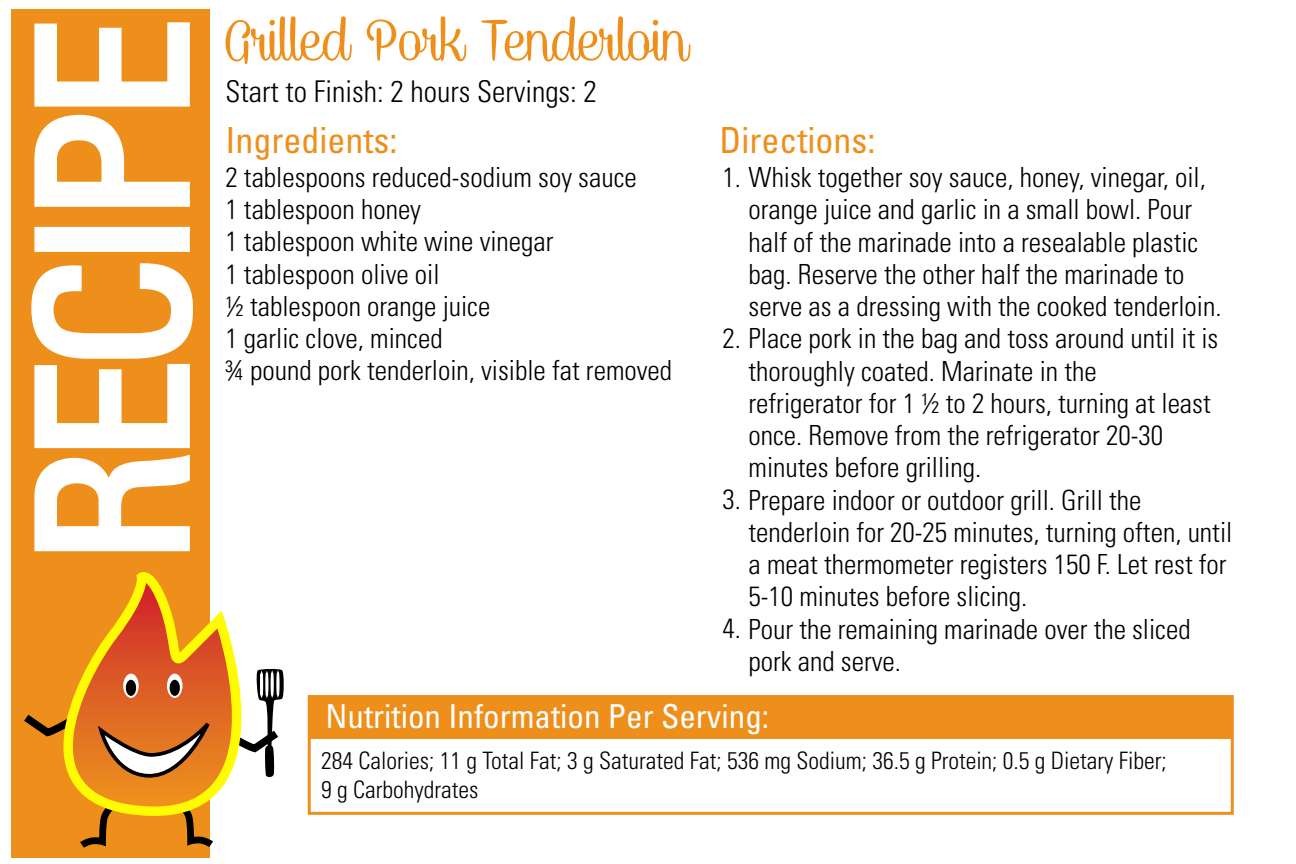
<style>
.page{position:relative;width:1296px;height:864px;background:#fff}
.page>*{position:absolute;margin:0;border:0;box-sizing:border-box;transform-origin:0 0}
.t1{font:condensed 207px "Univers";letter-spacing:-.06em;color:#fff}
.t2{font:66px "Caneletter Script Personal Use";color:#ee8f1c}
.t3{font:condensed 36px "Univers";color:#ee8f1c}
.t4{font:condensed 33px "Univers";color:#fff}
.t5{font:300 condensed 30px "Univers";color:#000}
.t6{font:300 condensed 27.6px/32.1px "Univers";color:#000}
.t7{font:300 condensed 24px/28.8px "Univers";color:#000}
</style>
<div class="page">
<div style="left:11px;top:10px;width:199px;height:848px;background:#ee8f1c"></div>
<svg style="left:31px;top:263px;width:162px;height:289px"></svg>
<div style="left:34px;top:227px;width:156px;height:25px;border:6px solid #fff"></div>
<svg style="left:34px;top:22px;width:156px;height:185px"></svg>
<svg style="left:186px;top:824px;width:27px;height:23px"></svg>
<svg style="left:80px;top:824px;width:27px;height:24px"></svg>
<svg style="left:24px;top:572px;width:246px;height:252px"></svg>
<svg style="left:123px;top:674px;width:16px;height:24px"></svg>
<svg style="left:167px;top:674px;width:16px;height:24px"></svg>
<div style="left:126px;top:680px;width:10px;height:16px;background:#000;border-radius:50%"></div>
<div style="left:170px;top:680px;width:10px;height:16px;background:#000;border-radius:50%"></div>
<svg style="left:97px;top:724px;width:115px;height:57px"></svg>
<svg style="left:218px;top:668px;width:66px;height:109px"></svg>
<div style="left:309px;top:697px;width:923px;height:42px;background:#ee8f1c"></div>
<div style="left:308px;top:695px;width:926px;height:120px;border:3px solid #ee8f1c"></div>
<h1 class="t1" style="left:-18px;top:565px;width:549px;rotate:-90deg">RECIPE</h1>
<h2 class="t2" style="left:225px;top:7px;width:464px">Grilled Pork Tenderloin</h2>
<p class="t5" style="left:225px;top:74px;width:373px">Start to Finish: 2 hours Servings: 2</p>
<h3 class="t3" style="left:225px;top:117px;width:173px">Ingredients:</h3>
<h3 class="t3" style="left:719px;top:117px;width:157px">Directions:</h3>
<p class="t6" style="left:749px;top:161px;width:475px;text-indent:-26px">1. Whisk together soy sauce, honey, vinegar, oil, orange juice and garlic in a small bowl. Pour half of the marinade into a resealable plastic bag. Reserve the other half the marinade to serve as a dressing with the cooked tenderloin.</p>
<p class="t6" style="left:749px;top:323px;width:471px;text-indent:-26px">2. Place pork in the bag and toss around until it is thoroughly coated. Marinate in the<br>refrigerator for 1 ½ to 2 hours, turning at least once. Remove from the refrigerator 20-30 minutes before grilling.</p>
<p class="t6" style="left:749px;top:484px;width:485px;text-indent:-26px">3. Prepare indoor or outdoor grill. Grill the tenderloin for 20-25 minutes, turning often, until a meat thermometer registers 150 F. Let rest for 5-10 minutes before slicing.</p>
<p class="t6" style="left:749px;top:613px;width:444px;text-indent:-26px">4. Pour the remaining marinade over the sliced pork and serve.</p>
<p class="t4" style="left:326px;top:696px;width:445px">Nutrition Information Per Serving:</p>
<p class="t6" style="left:225px;top:161px;width:448px">2 tablespoons reduced-sodium soy sauce<br>1 tablespoon honey<br>1 tablespoon white wine vinegar<br>1 tablespoon olive oil<br>½ tablespoon orange juice<br>1 garlic clove, minced<br>¾ pound pork tenderloin, visible fat removed</p>
<p class="t7" style="left:321px;top:747px;width:847px">284 Calories; 11 g Total Fat; 3 g Saturated Fat; 536 mg Sodium; 36.5 g Protein; 0.5 g Dietary Fiber;<br>9 g Carbohydrates</p>
</div>
